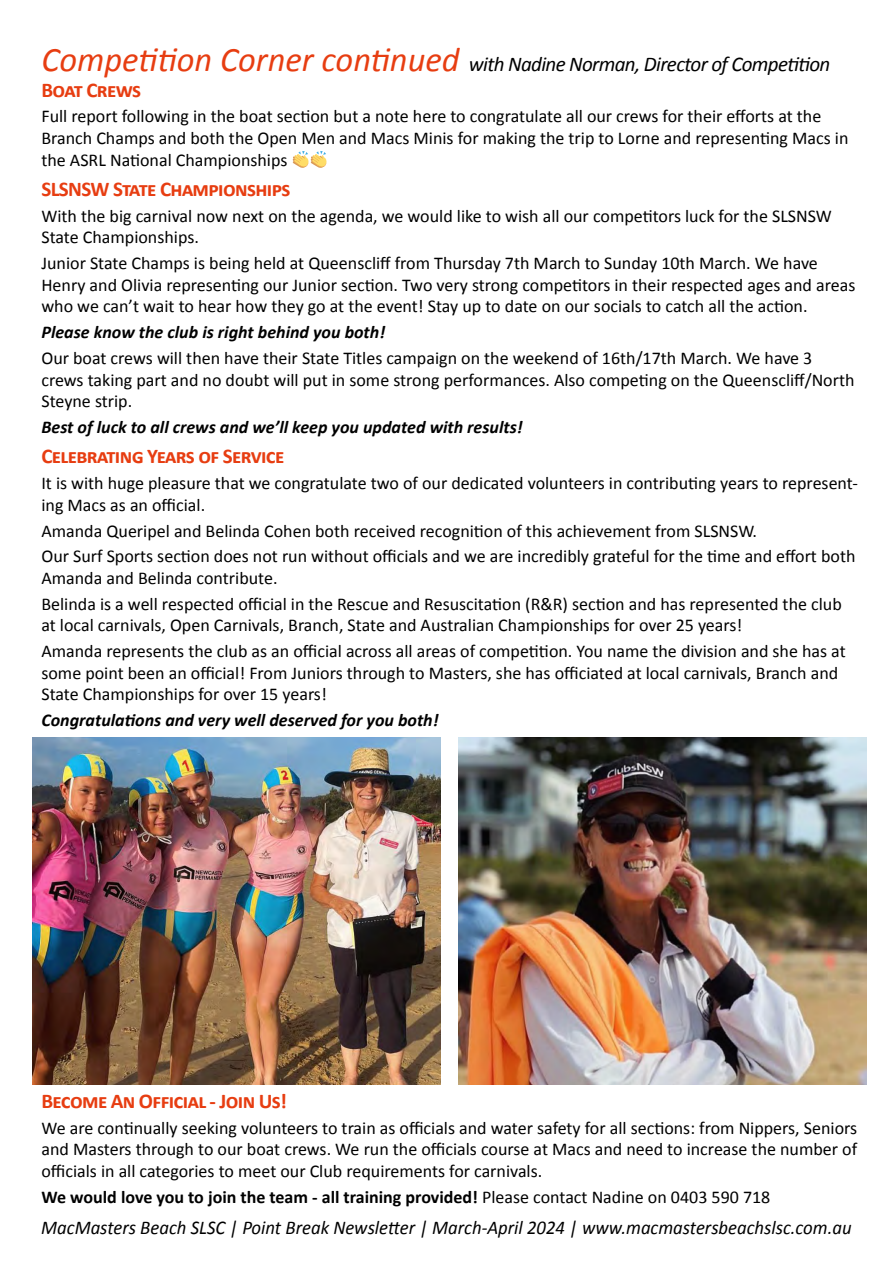
<style>
.page{position:relative;width:893px;height:1263px;background:#fff}
.page>*{position:absolute;margin:0;border:0;box-sizing:border-box;transform-origin:0 0}
.t1{font:italic 21px/25.8px "Calibri";letter-spacing:-.03em;color:#000}
.t2{font:700 21px "Calibri";letter-spacing:-.03em;color:#e73d11}
.t3{font:italic 19.5px "Calibri";color:#000;scale:.96 1}
.t4{font:18px/21.6px "Calibri";color:#000}
.t5{font:italic 700 18px "Calibri";color:#000}
.t6{font:700 18px "Calibri";color:#000}
.s1{font-size:34.5px;color:#e73d11}
.s2{font-weight:700;font-style:normal;color:#e73d11}
.s3{font-weight:400}
</style>
<div class="page">
<img style="left:33px;top:738px;width:407px;height:346px">
<img style="left:458px;top:738px;width:408px;height:346px">
<p class="t1" style="left:41px;top:50px;width:790px"><span class="s1">Competition Corner continued</span> with Nadine Norman, Director of Competition<br><span class="s2">Boat Crews</span></p>
<p class="t4" style="left:41px;top:105px;width:808px">Full report following in the boat section but a note here to congratulate all our crews for their efforts at the<br>Branch Champs and both the Open Men and Macs Minis for making the trip to Lorne and representing Macs in the ASRL National Championships</p>
<p class="t2" style="left:41px;top:174px;width:251px">SLSNSW State Championships</p>
<p class="t4" style="left:41px;top:204px;width:792px">With the big carnival now next on the agenda, we would like to wish all our competitors luck for the SLSNSW<br>State Championships.</p>
<p class="t4" style="left:41px;top:252px;width:815px">Junior State Champs is being held at Queenscliff from Thursday 7th March to Sunday 10th March. We have<br>Henry and Olivia representing our Junior section. Two very strong competitors in their respected ages and areas who we can’t wait to hear how they go at the event! Stay up to date on our socials to catch all the action.</p>
<p class="t5" style="left:41px;top:319px;width:345px">Please know the club is right behind you both!</p>
<p class="t4" style="left:41px;top:347px;width:815px">Our boat crews will then have their State Titles campaign on the weekend of 16th/17th March. We have 3 crews taking part and no doubt will put in some strong performances. Also competing on the Queenscliff/North<br>Steyne strip.</p>
<p class="t5" style="left:41px;top:414px;width:483px">Best of luck to all crews and we’ll keep you updated with results!</p>
<p class="t2" style="left:41px;top:441px;width:245px">Celebrating Years of Service</p>
<p class="t4" style="left:41px;top:472px;width:818px">It is with huge pleasure that we congratulate two of our dedicated volunteers in contributing years to represent&shy;ing Macs as an official.</p>
<p class="t4" style="left:41px;top:517px;width:815px;line-height:25.8px">Amanda Queripel and Belinda Cohen both received recognition of this achievement from SLSNSW.<br>Our Surf Sports section does not run without officials and we are incredibly grateful for the time and effort both</p>
<p class="t4" style="left:41px;top:565px;width:802px;line-height:25.8px">Amanda and Belinda contribute.<br>Belinda is a well respected official in the Rescue and Resuscitation (R&amp;R) section and has represented the club</p>
<p class="t4" style="left:41px;top:612px;width:806px;line-height:25.8px">at local carnivals, Open Carnivals, Branch, State and Australian Championships for over 25 years!<br>Amanda represents the club as an official across all areas of competition. You name the division and she has at</p>
<p class="t4" style="left:41px;top:662px;width:798px">some point been an official! From Juniors through to Masters, she has officiated at local carnivals, Branch and<br>State Championships for over 15 years!</p>
<p class="t5" style="left:41px;top:708px;width:399px">Congratulations and very well deserved for you both!</p>
<p class="t2" style="left:41px;top:1086px;width:247px">Become An Official - Join Us!</p>
<p class="t4" style="left:41px;top:1116px;width:817px;text-align:justify">We are continually seeking volunteers to train as officials and water safety for all sections: from Nippers, Seniors and Masters through to our boat crews. We run the officials course at Macs and need to increase the number of officials in all categories to meet our Club requirements for carnivals.</p>
<p class="t6" style="left:41px;top:1184px;width:730px">We would love you to join the team - all training provided! <span class="s3">Please contact Nadine on 0403 590 718</span></p>
<p class="t3" style="left:41px;top:1214px;width:846px">MacMasters Beach SLSC | Point Break Newsletter | March-April 2024 | www.macmastersbeachslsc.com.au</p>
</div>
